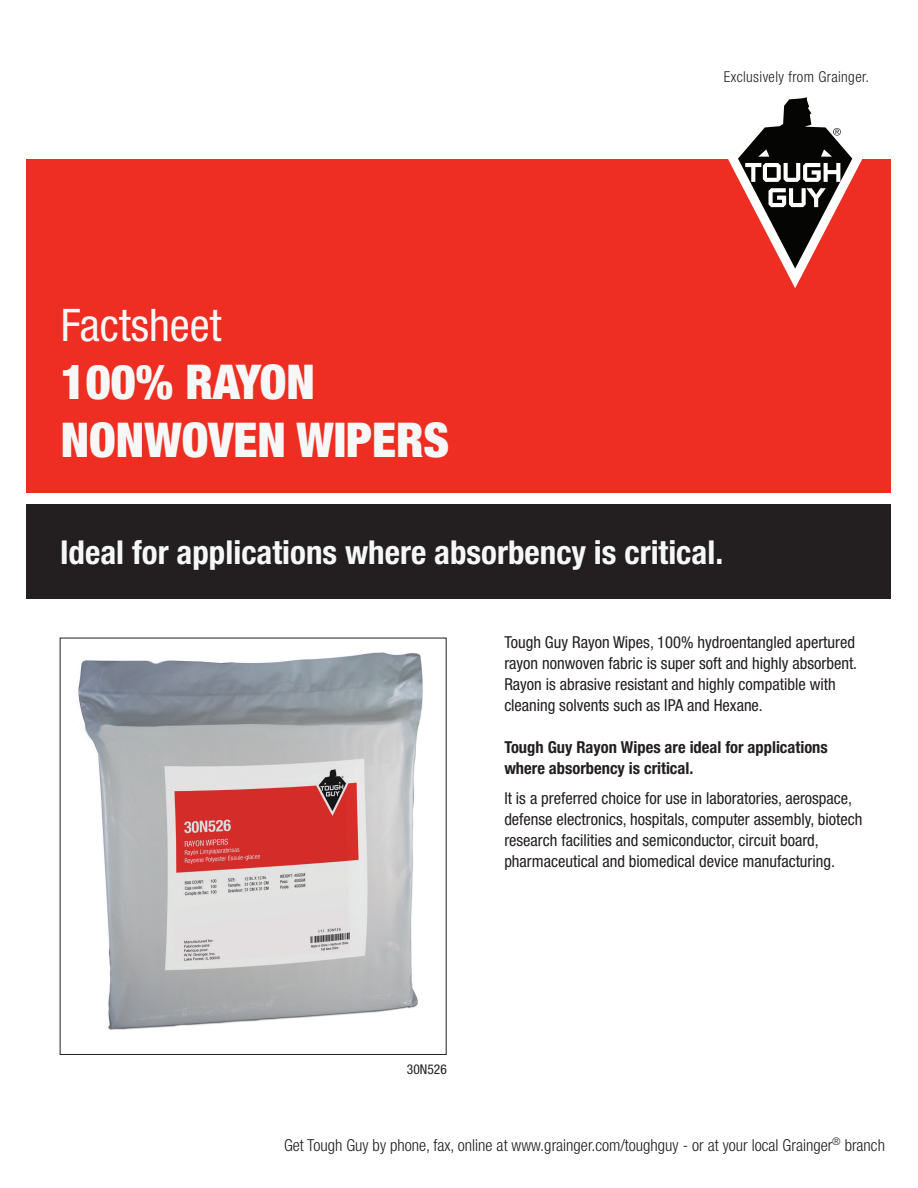
<style>
.page{position:relative;width:918px;height:1188px;background:#fff}
.page>*{position:absolute;margin:0;border:0;box-sizing:border-box;transform-origin:0 0}
.t1{font:900 condensed 48px/57.6px "Helvetica Neue";color:#f6f8f8}
.t2{font:condensed 45px "Helvetica Neue";color:#f6f8f8}
.t3{font:700 condensed 33px "Helvetica Neue";color:#f6f8f8}
.t4{font:condensed 16.5px/21px "Helvetica Neue";color:#231f20}
.t5{font:300 condensed 16.5px "Helvetica Neue";color:#231f20}
.t6{font:700 condensed 16.5px/21px "Helvetica Neue";color:#231f20}
.t7{font:300 condensed 15px "Helvetica Neue";letter-spacing:.025em;color:#231f20}
.t8{font:condensed 13.5px "Helvetica Neue";color:#231f20}
</style>
<div class="page">
<div style="left:26px;top:159px;width:865px;height:334px;background:#ee2e22"></div>
<div style="left:26px;top:504px;width:865px;height:94px;background:#231f20"></div>
<svg style="left:728px;top:97px;width:134px;height:191px"></svg>
<img style="left:78px;top:652px;width:345px;height:378px">
<h2 class="t2" style="left:61px;top:299px;width:162px">Factsheet</h2>
<h1 class="t1" style="left:61px;top:352px;width:390px">100% RAYON<br>NONWOVEN WIPERS</h1>
<p class="t7" style="left:724px;top:68px;width:147px">Exclusively from Grainger.</p>
<h3 class="t3" style="left:60px;top:533px;width:665px">Ideal for applications where absorbency is critical.</h3>
<p class="t4" style="left:504px;top:631px;width:354px">Tough Guy Rayon Wipes, 100% hydroentangled apertured rayon nonwoven fabric is super soft and highly absorbent.<br>Rayon is abrasive resistant and highly compatible with cleaning solvents such as IPA and Hexane.</p>
<p class="t6" style="left:504px;top:736px;width:325px">Tough Guy Rayon Wipes are ideal for applications where absorbency is critical.</p>
<p class="t4" style="left:504px;top:787px;width:360px">It is a preferred choice for use in laboratories, aerospace, defense electronics, hospitals, computer assembly, biotech research facilities and semiconductor, circuit board, pharmaceutical and biomedical device manufacturing.</p>
<p class="t8" style="left:407px;top:1061px;width:41px">30N526</p>
<p class="t5" style="left:284px;top:1135px;width:602px">Get Tough Guy by phone, fax, online at www.grainger.com/toughguy - or at your local Grainger<sup>®</sup> branch</p>
</div>
